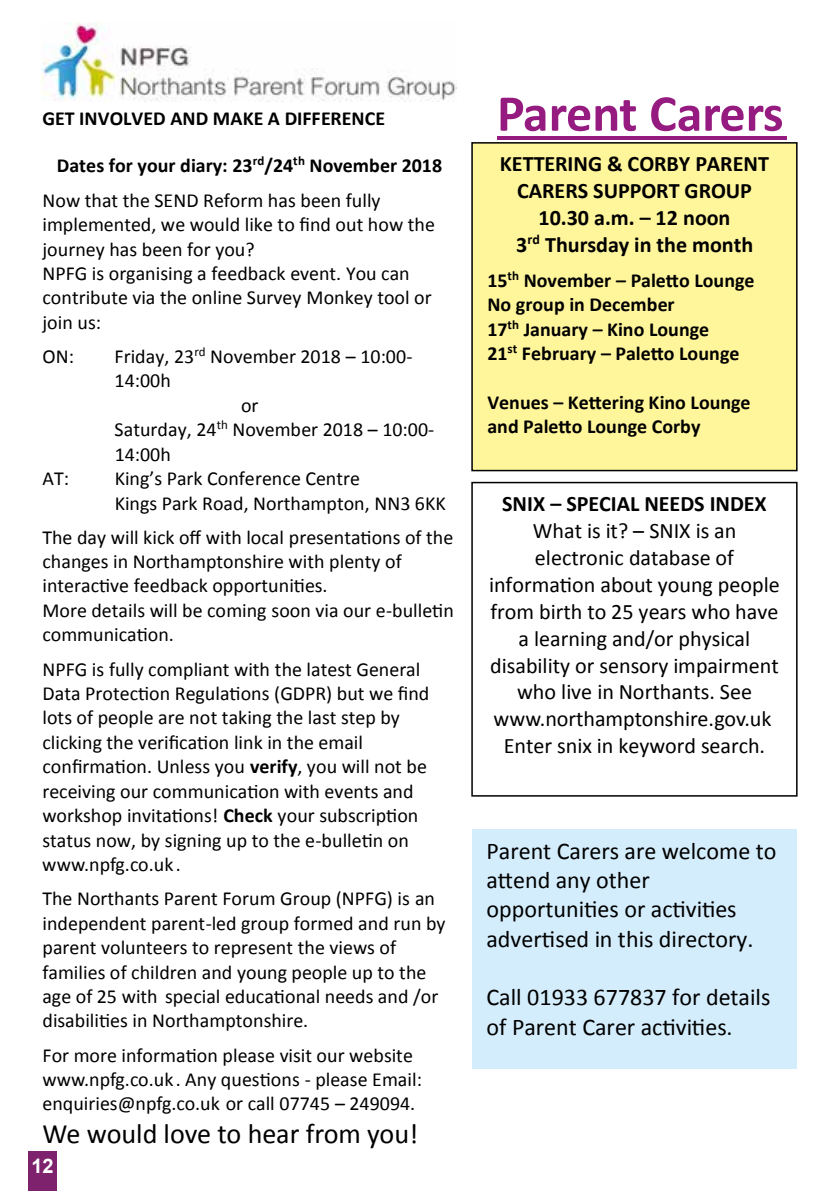
<style>
.page{position:relative;width:840px;height:1191px;background:#fff}
.page>*{position:absolute;margin:0;border:0;box-sizing:border-box;transform-origin:0 0}
.t1{font:700 52px "Calibri";letter-spacing:-.015em;color:#951b81}
.t2{font:28px "Calibri";color:#000}
.t3{font:24px/29.2px "Calibri";color:#000}
.t4{font:22px/26.8px "Calibri";color:#000;text-align:center}
.t5{font:700 22px/26.8px "Calibri";color:#000;text-align:center}
.t6{font:20px/24.4px "Calibri";color:#000}
.t7{font:700 20px/24.4px "Calibri";color:#000}
.t8{font:700 20px "Arial";color:#fff}
.s1{font-weight:400}
.s2{font-weight:700}
</style>
<div class="page">
<hr style="left:496px;top:137px;width:290px;height:3px;background:#951b81">
<div style="left:472px;top:143px;width:324px;height:327px;background:#fff69b"></div>
<div style="left:471px;top:142px;width:326px;height:329px;border:2px solid #000"></div>
<div style="left:471px;top:482px;width:326px;height:314px;border:2px solid #000"></div>
<div style="left:471px;top:828px;width:325px;height:240px;background:#d4edfc"></div>
<img style="left:42px;top:22px;width:414px;height:80px">
<div style="left:28px;top:1151px;width:29px;height:40px;background:#7e226e"></div>
<p class="t7" style="left:42px;top:105px;width:344px">GET INVOLVED AND MAKE A DIFFERENCE</p>
<p class="t7" style="left:42px;top:148px;width:401px;line-height:34px;text-indent:14px">Dates for your diary: 23<sup>rd</sup>/24<sup>th</sup> November 2018<br><span class="s1">Now that the SEND Reform has been fully</span></p>
<p class="t6" style="left:42px;top:211px;width:394px">implemented, we would like to find out how the journey has been for you?<br>NPFG is organising a feedback event. You can contribute via the online Survey Monkey tool or join us:</p>
<p class="t6" style="left:42px;top:343px;width:33px">ON:</p>
<p class="t6" style="left:115px;top:343px;width:299px">Friday, 23<sup>rd</sup> November 2018 – 10:00-</p>
<p class="t6" style="left:115px;top:367px;width:58px">14:00h</p>
<p class="t6" style="left:241px;top:392px;width:19px">or</p>
<p class="t6" style="left:115px;top:416px;width:321px">Saturday, 24<sup>th</sup> November 2018 – 10:00-</p>
<p class="t6" style="left:115px;top:441px;width:58px">14:00h</p>
<p class="t6" style="left:42px;top:465px;width:28px">AT:</p>
<p class="t6" style="left:115px;top:465px;width:332px">King’s Park Conference Centre<br>Kings Park Road, Northampton, NN3 6KK</p>
<p class="t6" style="left:42px;top:524px;width:412px">The day will kick off with local presentations of the changes in Northamptonshire with plenty of interactive feedback opportunities.<br>More details will be coming soon via our e-bulletin communication.</p>
<p class="t6" style="left:42px;top:655px;width:388px">NPFG is fully compliant with the latest General Data Protection Regulations (GDPR) but we find lots of people are not taking the last step by clicking the verification link in the email confirmation. Unless you <span class="s2">verify</span>, you will not be receiving our communication with events and workshop invitations! <span class="s2">Check</span> your subscription status now, by signing up to the e-bulletin on www.npfg.co.uk.</p>
<p class="t6" style="left:42px;top:885px;width:404px">The Northants Parent Forum Group (NPFG) is an independent parent-led group formed and run by parent volunteers to represent the views of families of children and young people up to the age of 25 with special educational needs and /or disabilities in Northamptonshire.</p>
<p class="t6" style="left:42px;top:1042px;width:381px">For more information please visit our website www.npfg.co.uk. Any questions - please Email: enquiries@npfg.co.uk or call 07745 – 249094.</p>
<h2 class="t2" style="left:42px;top:1115px;width:377px">We would love to hear from you!</h2>
<p class="t8" style="left:31px;top:1152px;width:24px">12</p>
<h1 class="t1" style="left:496px;top:81px;width:288px">Parent Carers</h1>
<p class="t5" style="left:499px;top:150px;width:270px">KETTERING &amp; CORBY PARENT<br>CARERS SUPPORT GROUP<br>10.30 a.m. – 12 noon<br>3<sup>rd</sup> Thursday in the month</p>
<p class="t7" style="left:487px;top:267px;width:268px">15<sup>th</sup> November – Paletto Lounge<br>No group in December<br>17<sup>th</sup> January – Kino Lounge<br>21<sup>st</sup> February – Paletto Lounge</p>
<p class="t7" style="left:487px;top:389px;width:264px">Venues – Kettering Kino Lounge and Paletto Lounge Corby</p>
<p class="t5" style="left:502px;top:489px;width:266px">SNIX – SPECIAL NEEDS INDEX</p>
<p class="t4" style="left:489px;top:516px;width:292px">What is it? – SNIX is an electronic database of information about young people from birth to 25 years who have a learning and/or physical disability or sensory impairment who live in Northants. See www.northamptonshire.gov.uk<br>Enter snix in keyword search.</p>
<p class="t3" style="left:486px;top:835px;width:291px">Parent Carers are welcome to attend any other opportunities or activities advertised in this directory.</p>
<p class="t3" style="left:486px;top:981px;width:285px">Call 01933 677837 for details of Parent Carer activities.</p>
</div>
